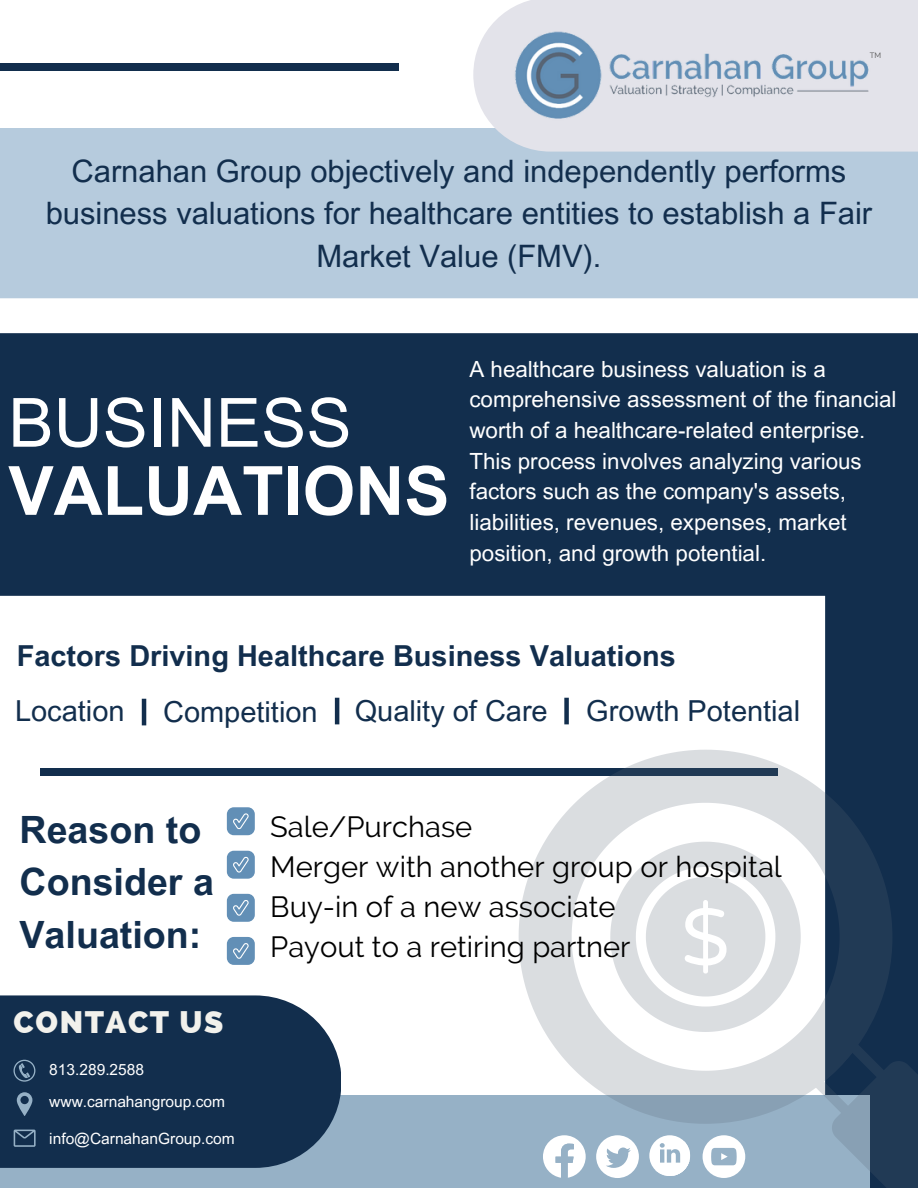
<style>
.page{position:relative;width:918px;height:1188px;background:#fff}
.page>*{position:absolute;margin:0;border:0;box-sizing:border-box;transform-origin:0 0}
.t1{font:700 67.95px/68.1px "Arial MT Pro";color:#fff}
.t2{font:700 37.65px/52.2px "Arial MT Pro";color:#122e4d}
.t3{font:800 31.05px "Raleway";letter-spacing:.05em;color:#f2f1ec}
.t4{font:30.9px/42.5px "Arial MT Pro";color:#122e4d;text-align:center}
.t5{font:29.1px/40px "Raleway";color:#000}
.t6{font:28.95px "Arial MT Pro";color:#122e4d}
.t7{font:700 28.95px "Arial MT Pro";color:#122e4d}
.t8{font:22.35px/30.8px "Arial MT Pro";color:#fff}
.t9{font:15.45px "Arial MT Pro";color:#fff}
.t10{font:7.65px "Raleway";color:#4f4f4f}
.s1{font-weight:400}
</style>
<div class="page">
<div style="left:825px;top:378px;width:93px;height:810px;background:#122e4d"></div>
<div style="left:0;top:1096px;width:870px;height:92px;background:#96b1c6"></div>
<div style="left:0;top:128px;width:918px;height:170px;background:#b6cbdd"></div>
<div style="left:227px;top:851px;width:28px;height:28px;background:#628fb6;border-radius:7px"></div>
<svg style="left:233px;top:856px;width:16px;height:17px"></svg>
<div style="left:227px;top:807px;width:28px;height:28px;background:#628fb6;border-radius:7px"></div>
<svg style="left:233px;top:813px;width:16px;height:16px"></svg>
<div style="left:227px;top:894px;width:28px;height:28px;background:#628fb6;border-radius:7px"></div>
<svg style="left:233px;top:900px;width:16px;height:16px"></svg>
<div style="left:227px;top:937px;width:28px;height:28px;background:#628fb6;border-radius:7px"></div>
<svg style="left:233px;top:943px;width:16px;height:16px"></svg>
<div style="left:0;top:333px;width:918px;height:263px;background:#122e4d"></div>
<svg style="left:473px;top:0;width:445px;height:152px;background:#e2e3ea"></svg>
<div style="left:0;top:995px;width:341px;height:173px;background:#122e4d"></div>
<svg style="left:13px;top:1060px;width:22px;height:22px"></svg>
<img style="left:504px;top:15px;width:397px;height:113px">
<svg style="left:543px;top:1135px;width:43px;height:43px"></svg>
<svg style="left:596px;top:1135px;width:43px;height:43px"></svg>
<div style="left:649px;top:1135px;width:41px;height:41px;background:#fff;border-radius:50%"></div>
<svg style="left:655px;top:1141px;width:35px;height:35px"></svg>
<svg style="left:703px;top:1135px;width:42px;height:43px"></svg>
<svg style="left:14px;top:1130px;width:22px;height:16px"></svg>
<svg style="left:17px;top:1092px;width:15px;height:24px"></svg>
<div style="left:40px;top:768px;width:737px;height:7px;background:#122e4d"></div>
<svg style="left:832px;top:1061px;width:86px;height:127px"></svg>
<svg style="left:519px;top:750px;width:373px;height:374px"></svg>
<svg style="left:610px;top:842px;width:191px;height:190px"></svg>
<div style="left:0;top:64px;width:398px;height:7px;background:#122e4d"></div>
<hr style="left:142px;top:699px;width:4px;height:26px;background:#122e4d">
<hr style="left:335px;top:698px;width:4px;height:26px;background:#122e4d">
<div style="left:564px;top:698px;width:5px;height:26px;background:#122e4d"></div>
<h4 class="t10" style="left:870px;top:50px;width:13px">TM</h4>
<p class="t4" style="left:46px;top:154px;width:828px">Carnahan Group objectively and independently performs business valuations for healthcare entities to establish a Fair<br>Market Value (FMV).</p>
<h5 class="t1" style="left:8px;top:397px;width:443px"><span class="s1">BUSINESS<br></span>VALUATIONS</h5>
<h5 class="t8" style="left:469px;top:356px;width:429px">A healthcare business valuation is a comprehensive assessment of the financial worth of a healthcare-related enterprise.<br>This process involves analyzing various factors such as the company's assets, liabilities, revenues, expenses, market position, and growth potential.</h5>
<p class="t7" style="left:17px;top:645px;width:661px">Factors Driving Healthcare Business Valuations</p>
<p class="t6" style="left:15px;top:700px;width:111px">Location</p>
<p class="t6" style="left:163px;top:701px;width:156px">Competition</p>
<p class="t6" style="left:355px;top:700px;width:194px">Quality of Care</p>
<p class="t6" style="left:586px;top:700px;width:215px">Growth Potential</p>
<h2 class="t2" style="left:20px;top:809px;width:196px">Reason to<br>Consider a<br>Valuation:</h2>
<p class="t3" style="left:14px;top:1004px;width:211px">CONTACT US</p>
<p class="t9" style="left:49px;top:1064px;width:96px">813.289.2588</p>
<h1 class="t9" style="left:49px;top:1096px;width:177px">www.carnahangroup.com</h1>
<h6 class="t9" style="left:49px;top:1133px;width:187px">info@CarnahanGroup.com</h6>
<p class="t5" style="left:270px;top:806px;width:513px">Sale/Purchase<br>Merger with another group or hospital<br>Buy-in of a new associate<br>Payout to a retiring partner</p>
</div>
